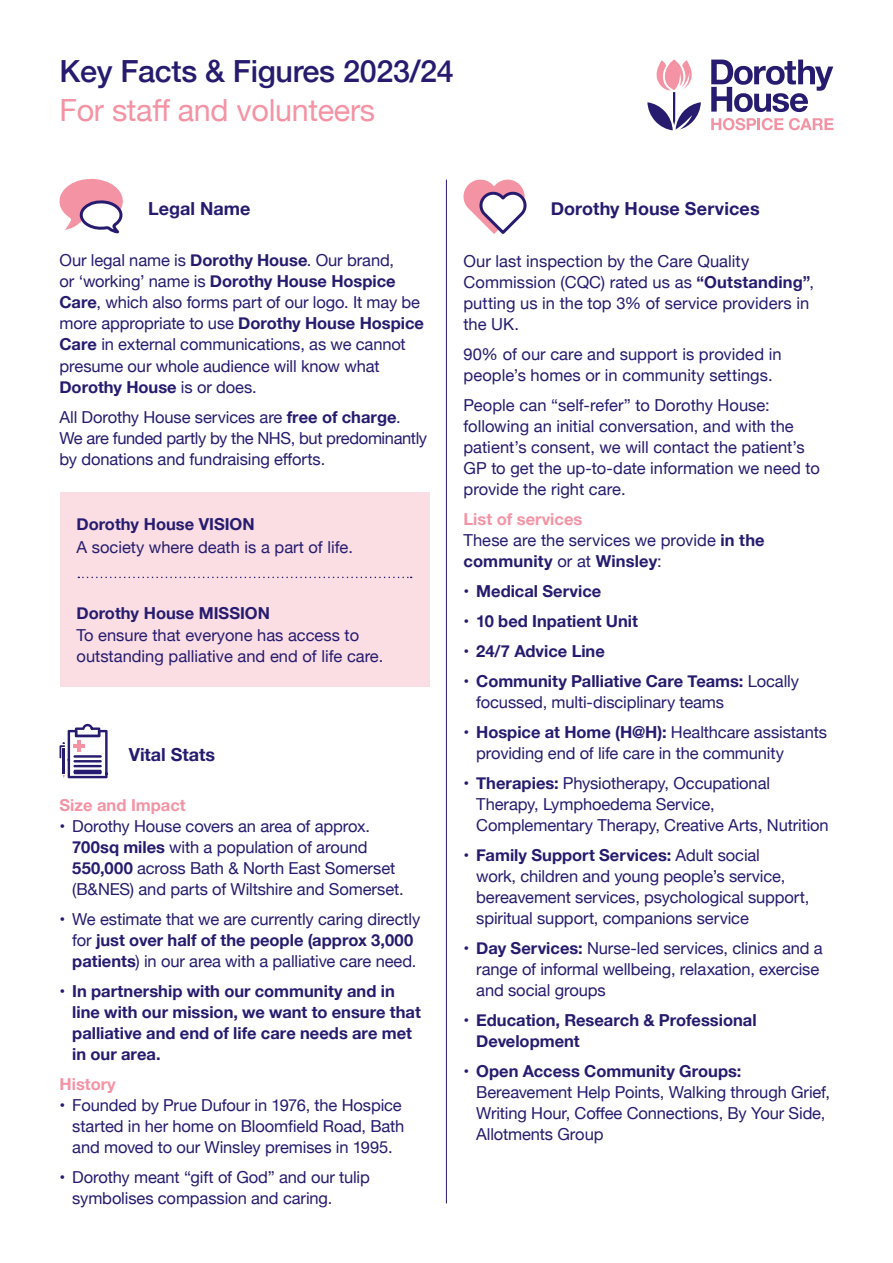
<style>
.page{position:relative;width:893px;height:1263px;background:#fff}
.page>*{position:absolute;margin:0;border:0;box-sizing:border-box;transform-origin:0 0}
.t1{font:500 30.45px/39.5px "Helvetica Neue";letter-spacing:-.01em;color:#261b6f}
.Sub_head{font:700 18px "Helvetica Neue";color:#261b6f}
.Body{font:16.5px/21px "Helvetica Neue";letter-spacing:-.005em;color:#261b6f}
.Sub_head_2_Pink{font:700 16.5px/21px "Helvetica Neue";color:#261b6f}
.Sub_head-2{font:16.5px/21px "Helvetica Neue";letter-spacing:-.005em;color:#261b6f}
.Sub_head_2_Pink-2{font:16.5px/21px "Helvetica Neue";color:#261b6f}
.Sub_head_2_Pink-3{font:700 16.5px "Helvetica Neue";color:#f493a4}
.s1{font-weight:400;color:#f493a4}
.s2{font-weight:700}
.s3{font-weight:400}
</style>
<div class="page">
<div style="left:60px;top:492px;width:369px;height:195px;background:#fadee3"></div>
<svg style="left:711px;top:60px;width:122px;height:52px"></svg>
<svg style="left:647px;top:60px;width:54px;height:70px"></svg>
<svg style="left:711px;top:118px;width:72px;height:12px"></svg>
<svg style="left:789px;top:118px;width:44px;height:12px"></svg>
<svg style="left:59px;top:178px;width:64px;height:56px"></svg>
<svg style="left:60px;top:724px;width:48px;height:54px"></svg>
<svg style="left:463px;top:179px;width:64px;height:55px"></svg>
<hr style="left:446px;top:180px;width:1px;height:1023px;background:#261b6f">
<svg style="left:78px;top:577px;width:334px;height:1px"></svg>
<p class="t1" style="left:60px;top:49px;width:396px">Key Facts &amp; Figures 2023/24<br><span class="s1">For staff and volunteers</span></p>
<p class="Sub_head" style="left:148px;top:195px;width:104px">Legal Name</p>
<p class="Sub_head" style="left:551px;top:195px;width:211px">Dorothy House Services</p>
<p class="Body" style="left:60px;top:251px;width:366px">Our legal name is <span class="s2">Dorothy House</span>. Our brand,<br>or ‘working’ name is <span class="s2">Dorothy House Hospice Care</span>, which also forms part of our logo. It may be more appropriate to use <span class="s2">Dorothy House Hospice Care</span> in external communications, as we cannot presume our whole audience will know what <span class="s2">Dorothy House</span> is or does.</p>
<p class="Sub_head-2" style="left:60px;top:407px;width:369px">All Dorothy House services are <span class="s2">free of charge</span>.<br>We are funded partly by the NHS, but predominantly by donations and fundraising efforts.</p>
<p class="Sub_head_2_Pink" style="left:77px;top:514px;width:180px">Dorothy House VISION</p>
<p class="Sub_head_2_Pink-2" style="left:77px;top:537px;width:278px">A society where death is a part of life.</p>
<p class="Sub_head_2_Pink" style="left:77px;top:603px;width:195px">Dorothy House MISSION</p>
<p class="Sub_head_2_Pink-2" style="left:77px;top:626px;width:308px">To ensure that everyone has access to outstanding palliative and end of life care.</p>
<p class="Sub_head" style="left:129px;top:740px;width:88px">Vital Stats</p>
<p class="Sub_head_2_Pink-3" style="left:60px;top:792px;width:128px">Size and Impact</p>
<p class="Body" style="left:72px;top:817px;width:333px;text-indent:-13px">• Dorothy House covers an area of approx.<br><span class="s2">700sq miles</span> with a population of around <span class="s2">550,000</span> across Bath &amp; North East Somerset (B&amp;NES) and parts of Wiltshire and Somerset.</p>
<p class="Body" style="left:60px;top:910px;width:362px;text-align:center">• We estimate that we are currently caring directly for <span class="s2">just over half of the people (approx 3,000 patients</span>) in our area with a palliative care need.</p>
<p class="Sub_head_2_Pink" style="left:72px;top:981px;width:350px;text-indent:-13px"><span class="s3">•</span> In partnership with our community and in line with our mission, we want to ensure that palliative and end of life care needs are met in our area.</p>
<p class="Sub_head_2_Pink-3" style="left:60px;top:1071px;width:58px">History</p>
<p class="Body" style="left:72px;top:1096px;width:334px;text-indent:-13px">• Founded by Prue Dufour in 1976, the Hospice started in her home on Bloomfield Road, Bath and moved to our Winsley premises in 1995.</p>
<p class="Body" style="left:72px;top:1168px;width:299px;text-indent:-13px">• Dorothy meant “gift of God” and our tulip symbolises compassion and caring.</p>
<p class="Sub_head-2" style="left:463px;top:251px;width:352px">Our last inspection by the Care Quality Commission (CQC) rated us as <span class="s2">“Outstanding”</span>, putting us in the top 3% of service providers in the UK.</p>
<p class="Body" style="left:463px;top:344px;width:320px">90% of our care and support is provided in people’s homes or in community settings.</p>
<p class="Body" style="left:463px;top:395px;width:358px">People can “self-refer” to Dorothy House: following an initial conversation, and with the patient’s consent, we will contact the patient’s GP to get the up-to-date information we need to provide the right care.</p>
<p class="Sub_head_2_Pink-3" style="left:463px;top:506px;width:120px">List of services</p>
<p class="Body" style="left:463px;top:530px;width:303px">These are the services we provide <span class="s2">in the community</span> or at <span class="s2">Winsley</span>:</p>
<p class="Sub_head_2_Pink" style="left:463px;top:581px;width:139px">• Medical Service</p>
<p class="Sub_head_2_Pink" style="left:463px;top:611px;width:176px">• 10 bed Inpatient Unit</p>
<p class="Sub_head_2_Pink" style="left:463px;top:641px;width:143px">• 24/7 Advice Line</p>
<p class="Body" style="left:476px;top:671px;width:324px;text-indent:-13px"><span class="s2">• Community Palliative Care Teams:</span> Locally focussed, multi-disciplinary teams</p>
<p class="Body" style="left:476px;top:722px;width:352px;text-indent:-13px"><span class="s2">• Hospice at Home (H@H):</span> Healthcare assistants providing end of life care in the community</p>
<p class="Body" style="left:476px;top:773px;width:354px;text-indent:-13px"><span class="s2">• Therapies:</span> Physiotherapy, Occupational<br>Therapy, Lymphoedema Service,<br>Complementary Therapy, Creative Arts, Nutrition</p>
<p class="Body" style="left:476px;top:845px;width:335px;text-indent:-13px"><span class="s2">• Family Support Services:</span> Adult social<br>work, children and young people’s service, bereavement services, psychological support, spiritual support, companions service</p>
<p class="Body" style="left:476px;top:938px;width:348px;text-indent:-13px"><span class="s2">• Day Services:</span> Nurse-led services, clinics and a range of informal wellbeing, relaxation, exercise and social groups</p>
<p class="Sub_head_2_Pink" style="left:476px;top:1010px;width:282px;text-indent:-13px">• Education, Research &amp; Professional<br>Development</p>
<p class="Body" style="left:476px;top:1061px;width:355px;text-indent:-13px"><span class="s2">• Open Access Community Groups:<br></span>Bereavement Help Points, Walking through Grief, Writing Hour, Coffee Connections, By Your Side, Allotments Group</p>
</div>
